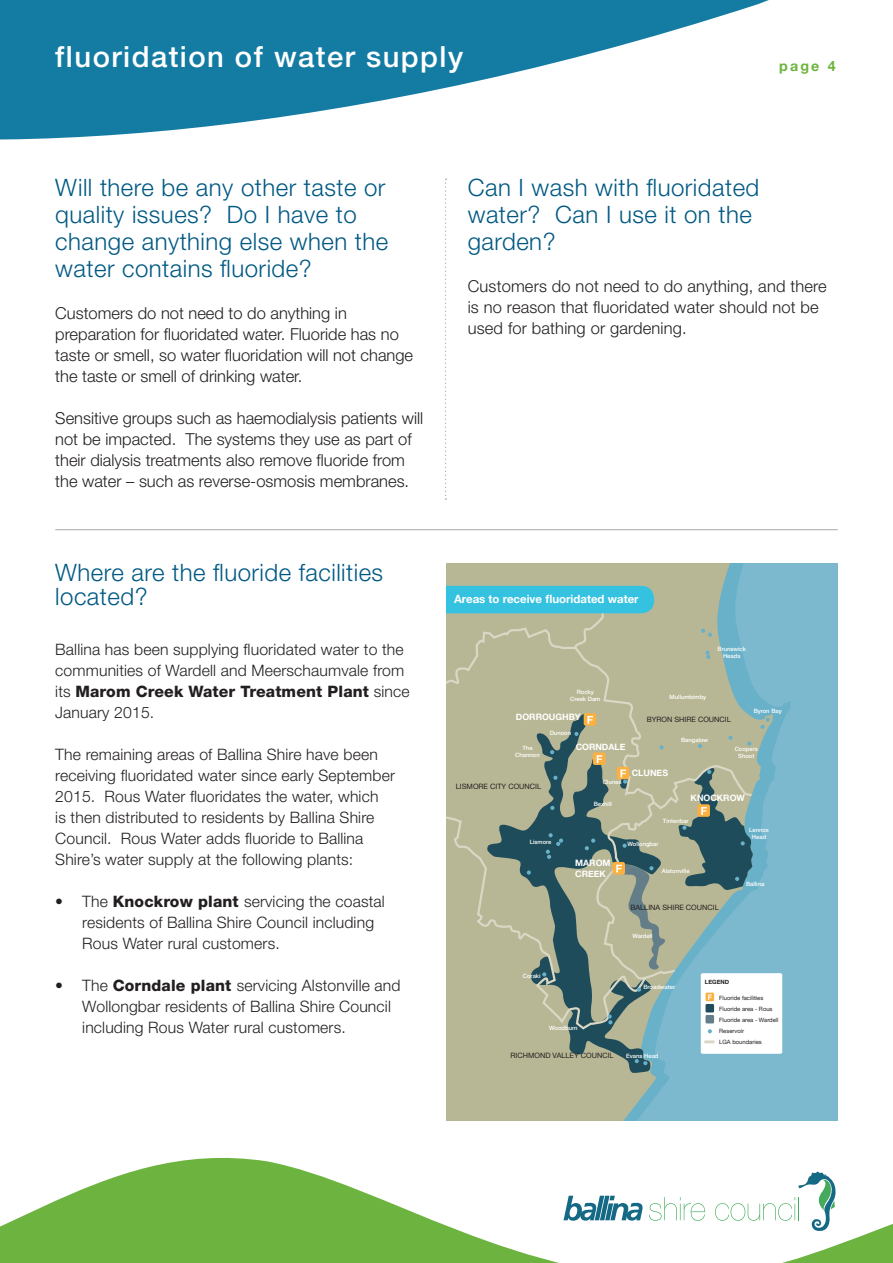
<style>
.page{position:relative;width:893px;height:1263px;background:#fff}
.page>*{position:absolute;margin:0;border:0;box-sizing:border-box;transform-origin:0 0}
.t1{font:500 29.25px "Helvetica Neue LT Std";letter-spacing:.05em;color:#fff}
.body_copy_with_dot_p{font:300 24px/27px "Helvetica Neue LT Std";letter-spacing:.02em;color:#005983}
.heading_A_blue_25pt{font:300 24px/27px "Helvetica Neue LT Std";letter-spacing:.02em;color:#005983}
.body_copy_with_dot_p-2{font:300 16.5px/21px "Helvetica Neue LT Std";color:#231f20}
.heading_A_blue_25pt-2{font:300 16.5px/21px "Helvetica Neue LT Std";letter-spacing:.01em;color:#231f20}
.body_copy_with_dot_p-3{font:300 15.75px/21px "Helvetica Neue LT Std";letter-spacing:.01em;color:#231f20}
.t2{font:700 14.25px "Helvetica Neue LT Std";color:#6cb43f}
.t3{font:700 11.4px "Helvetica Neue";color:#fff}
.t4{font:700 8.85px/10.6px "Helvetica Neue";color:#fff}
.t5{font:7.35px "Helvetica Neue";color:#231f20}
.t6{font:500 5.85px/7.1px "Helvetica Neue";color:#fff;text-align:center}
.t7{font:5.85px/10.9px "Helvetica Neue";color:#231f20}
.t8{font:700 5.85px "Helvetica Neue";color:#231f20}
.s1{font-weight:800}
</style>
<div class="page">
<svg style="left:0;top:0;width:769px;height:140px;fill:#147ca3"></svg>
<svg style="left:0;top:1120px;width:893px;height:143px"></svg>
<svg style="left:563px;top:1196px;width:80px;height:25px"></svg>
<svg style="left:649px;top:1197px;width:56px;height:24px"></svg>
<svg style="left:715px;top:1171px;width:121px;height:60px"></svg>
<div style="left:570px;top:563px;width:268px;height:557px;background:#7cb9ce"></div>
<svg style="left:446px;top:563px;width:298px;height:557px;fill:#b8b795"></svg>
<svg style="left:487px;top:1065px;width:178px;height:8px"></svg>
<svg style="left:446px;top:586px;width:336px;height:479px;background:#99ac9c"></svg>
<hr style="left:55px;top:529px;width:783px;height:1px;background:#a8a9ad">
<svg style="left:445px;top:179px;width:1px;height:321px"></svg>
<p class="t1" style="left:55px;top:39px;width:409px">fluoridation of water supply</p>
<p class="t2" style="left:779px;top:57px;width:58px">page 4</p>
<p class="body_copy_with_dot_p" style="left:55px;top:173px;width:335px">Will there be any other taste or quality issues? Do I have to change anything else when the water contains fluoride?</p>
<p class="body_copy_with_dot_p-2" style="left:55px;top:302px;width:359px">Customers do not need to do anything in preparation for fluoridated water. Fluoride has no taste or smell, so water fluoridation will not change the taste or smell of drinking water.</p>
<p class="body_copy_with_dot_p-2" style="left:55px;top:407px;width:369px">Sensitive groups such as haemodialysis patients will not be impacted. The systems they use as part of their dialysis treatments also remove fluoride from the water – such as reverse-osmosis membranes.</p>
<p class="heading_A_blue_25pt" style="left:55px;top:559px;width:329px;line-height:24px">Where are the fluoride facilities located?</p>
<p class="body_copy_with_dot_p-3" style="left:55px;top:639px;width:356px">Ballina has been supplying fluoridated water to the communities of Wardell and Meerschaumvale from its <span class="s1">Marom Creek Water Treatment Plant</span> since January 2015.</p>
<p class="body_copy_with_dot_p-3" style="left:55px;top:744px;width:341px">The remaining areas of Ballina Shire have been receiving fluoridated water since early September 2015. Rous Water fluoridates the water, which<br>is then distributed to residents by Ballina Shire Council. Rous Water adds fluoride to Ballina Shire’s water supply at the following plants:</p>
<p class="body_copy_with_dot_p-3" style="left:82px;top:891px;width:304px;text-indent:-27px">• The <span class="s1">Knockrow plant</span> servicing the coastal residents of Ballina Shire Council including<br>Rous Water rural customers.</p>
<p class="body_copy_with_dot_p-3" style="left:82px;top:975px;width:320px;text-indent:-27px">• The <span class="s1">Corndale plant</span> servicing Alstonville and<br>Wollongbar residents of Ballina Shire Council including Rous Water rural customers.</p>
<p class="heading_A_blue_25pt" style="left:468px;top:173px;width:293px">Can I wash with fluoridated water? Can I use it on the garden?</p>
<p class="heading_A_blue_25pt-2" style="left:468px;top:275px;width:361px">Customers do not need to do anything, and there is no reason that fluoridated water should not be used for bathing or gardening.</p>
<p class="t3" style="left:454px;top:590px;width:186px">Areas to receive fluoridated water</p>
<p class="t6" style="left:570px;top:688px;width:32px">Rocky<br>Creek Dam</p>
<p class="t6" style="left:550px;top:729px;width:23px">Dunoon</p>
<p class="t4" style="left:516px;top:712px;width:66px">DORROUGHBY</p>
<p class="t4" style="left:576px;top:741px;width:51px">CORNDALE</p>
<p class="t6" style="left:515px;top:744px;width:26px">The<br>Channon</p>
<p class="t6" style="left:718px;top:645px;width:30px">Brunswick<br>Heads</p>
<p class="t6" style="left:670px;top:693px;width:38px">Mullumbimby</p>
<p class="t6" style="left:754px;top:707px;width:30px">Byron Bay</p>
<p class="t6" style="left:735px;top:745px;width:25px">Coopers<br>Shoot</p>
<p class="t5" style="left:647px;top:714px;width:86px">BYRON SHIRE COUNCIL</p>
<p class="t6" style="left:681px;top:736px;width:29px">Bangalow</p>
<p class="t4" style="left:632px;top:768px;width:38px">CLUNES</p>
<p class="t5" style="left:456px;top:781px;width:87px">LISMORE CITY COUNCIL</p>
<p class="t6" style="left:603px;top:778px;width:20px">Clunes</p>
<p class="t6" style="left:594px;top:800px;width:20px">Bexhill</p>
<p class="t4" style="left:691px;top:792px;width:56px">KNOCKROW</p>
<p class="t6" style="left:663px;top:817px;width:27px">Tintenbar</p>
<p class="t6" style="left:530px;top:838px;width:23px">Lismore</p>
<p class="t6" style="left:627px;top:840px;width:33px">Wollongbar</p>
<p class="t6" style="left:749px;top:826px;width:22px">Lennox<br>Head</p>
<p class="t4" style="left:575px;top:858px;width:37px">MAROM<br>CREEK</p>
<p class="t6" style="left:662px;top:867px;width:29px">Alstonville</p>
<p class="t6" style="left:746px;top:880px;width:20px">Ballina</p>
<p class="t5" style="left:630px;top:902px;width:90px">BALLINA SHIRE COUNCIL</p>
<p class="t6" style="left:632px;top:932px;width:22px">Wardell</p>
<p class="t6" style="left:523px;top:972px;width:19px">Coraki</p>
<p class="t6" style="left:643px;top:983px;width:33px">Broadwater</p>
<p class="t8" style="left:705px;top:977px;width:26px">LEGEND</p>
<p class="t6" style="left:549px;top:1024px;width:30px">Woodburn</p>
<p class="t5" style="left:510px;top:1050px;width:105px">RICHMOND VALLEY COUNCIL</p>
<p class="t6" style="left:626px;top:1052px;width:34px">Evans Head</p>
<p class="t7" style="left:719px;top:993px;width:61px">Fluoride facilities<br>Fluoride area - Rous<br>Fluoride area - Wardell<br>Reservoir<br>LGA boundaries</p>
</div>
